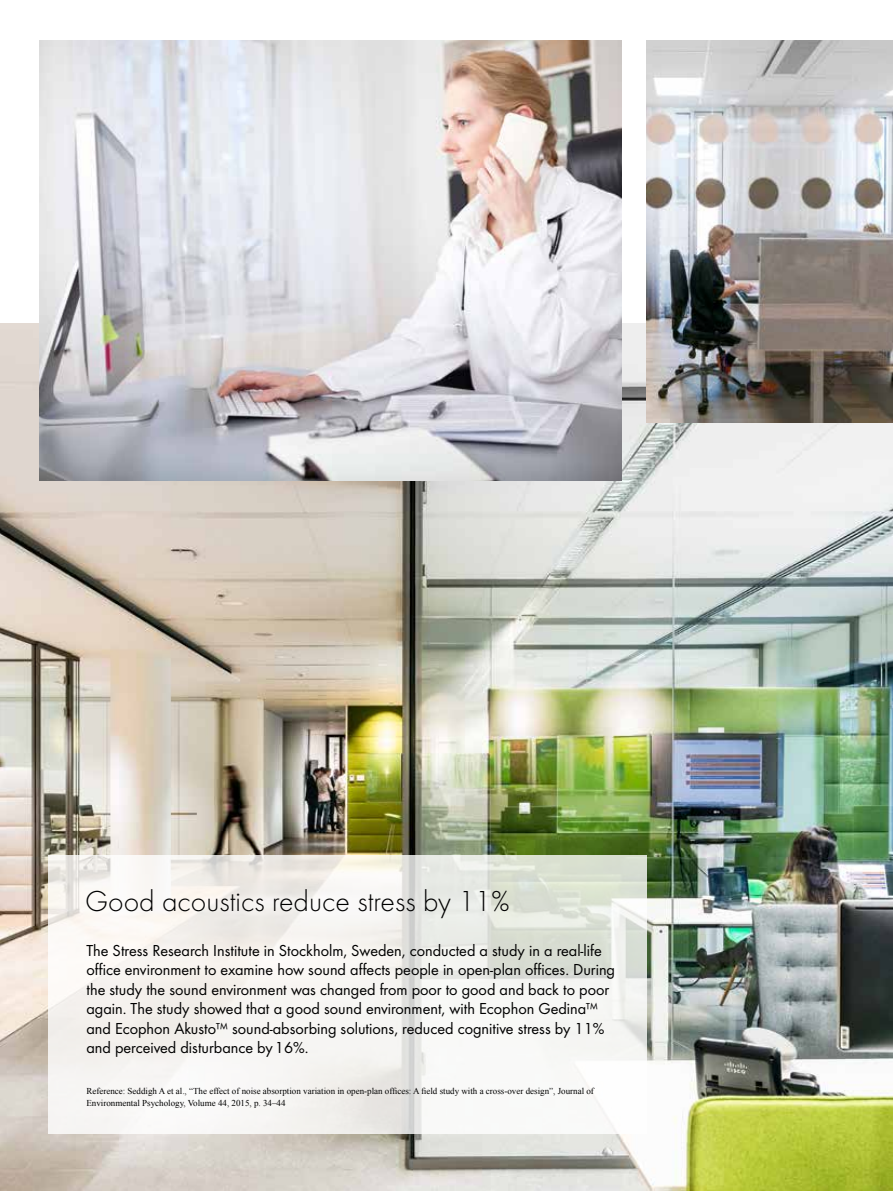
<style>
.page{position:relative;width:893px;height:1191px;background:#fff}
.page>*{position:absolute;margin:0;border:0;box-sizing:border-box;transform-origin:0 0}
.t1{font:300 30px "Futura";color:#000}
.t2{font:16.5px/19.5px "Futura Boo";color:#000}
.t3{font:9px/12px "Times New Roman";color:#000}
</style>
<div class="page">
<img style="left:0;top:323px;width:893px;height:868px">
<svg style="left:48px;top:855px;width:598px;height:278px;fill:#f6f5f2"></svg>
<img style="left:646px;top:40px;width:247px;height:382px">
<img style="left:40px;top:40px;width:581px;height:441px">
<h1 class="t1" style="left:85px;top:884px;width:426px">Good acoustics reduce stress by 11%</h1>
<p class="t2" style="left:86px;top:941px;width:530px">The Stress Research Institute in Stockholm, Sweden, conducted a study in a real-life office environment to examine how sound affects people in open-plan offices. During the study the sound environment was changed from poor to good and back to poor again. The study showed that a good sound environment, with Ecophon Gedina™ and Ecophon Akusto™ sound-absorbing solutions, reduced cognitive stress by 11% and perceived disturbance by 16%.</p>
<p class="t3" style="left:86px;top:1084px;width:509px">Reference: Seddigh A et al., “The effect of noise absorption variation in open-plan offices: A field study with a cross-over design”, Journal of<br>Environmental Psychology, Volume 44, 2015, p. 34–44</p>
</div>
